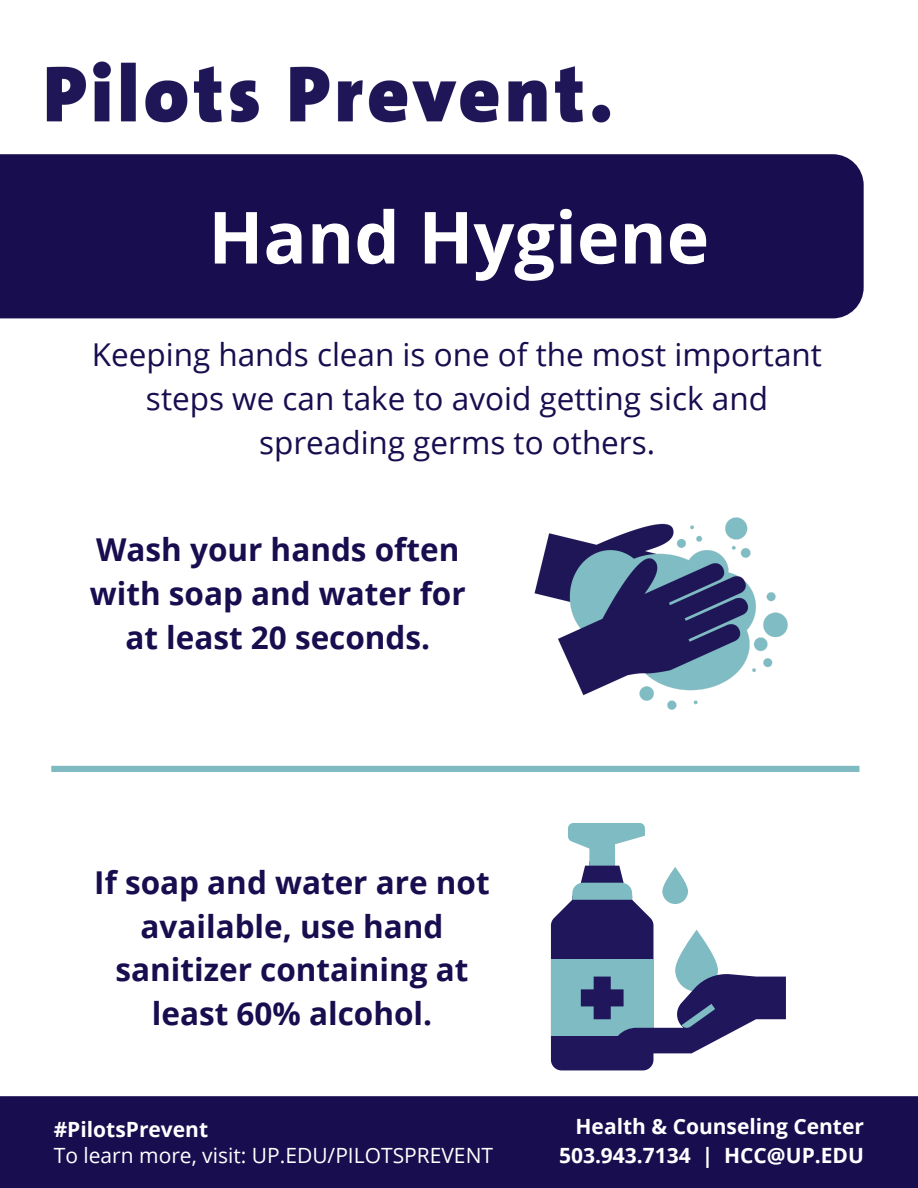
<style>
.page{position:relative;width:918px;height:1188px;background:#fff}
.page>*{position:absolute;margin:0;border:0;box-sizing:border-box;transform-origin:0 0}
.t1{font:700 72px "Open Sans";color:#fff}
.t2{font:700 31.5px/43.8px "Open Sans";color:#180d4f;text-align:center}
.t3{font:31.5px/43.8px "Open Sans";color:#180d4f;text-align:center}
.t4{font:700 21px/29.2px "Open Sans";color:#fff;text-align:right}
.t5{font:21px "Open Sans";color:#fff}
</style>
<div class="page">
<div style="left:0;top:154px;width:864px;height:164px;background:#180d4f"></div>
<div style="left:0;top:1096px;width:918px;height:92px;background:#180d4f"></div>
<div style="left:51px;top:766px;width:808px;height:6px;background:#7fbac2"></div>
<img style="left:514px;top:517px;width:309px;height:251px">
<svg style="left:551px;top:823px;width:235px;height:247px"></svg>
<img style="left:0;top:61px;width:657px;height:125px">
<h1 class="t1" style="left:208px;top:187px;width:502px">Hand Hygiene</h1>
<p class="t3" style="left:92px;top:332px;width:732px">Keeping hands clean is one of the most important steps we can take to avoid getting sick and spreading germs to others.</p>
<p class="t2" style="left:90px;top:527px;width:377px">Wash your hands often with soap and water for at least 20 seconds.</p>
<p class="t2" style="left:94px;top:860px;width:397px">If soap and water are not available, use hand sanitizer containing at least 60% alcohol.</p>
<p class="t4" style="left:54px;top:1114px;width:156px">#PilotsPrevent</p>
<p class="t5" style="left:54px;top:1141px;width:441px">To learn more, visit: UP.EDU/PILOTSPREVENT</p>
<p class="t4" style="left:559px;top:1111px;width:306px">Health &amp; Counseling Center<br>503.943.7134 | HCC@UP.EDU</p>
</div>
